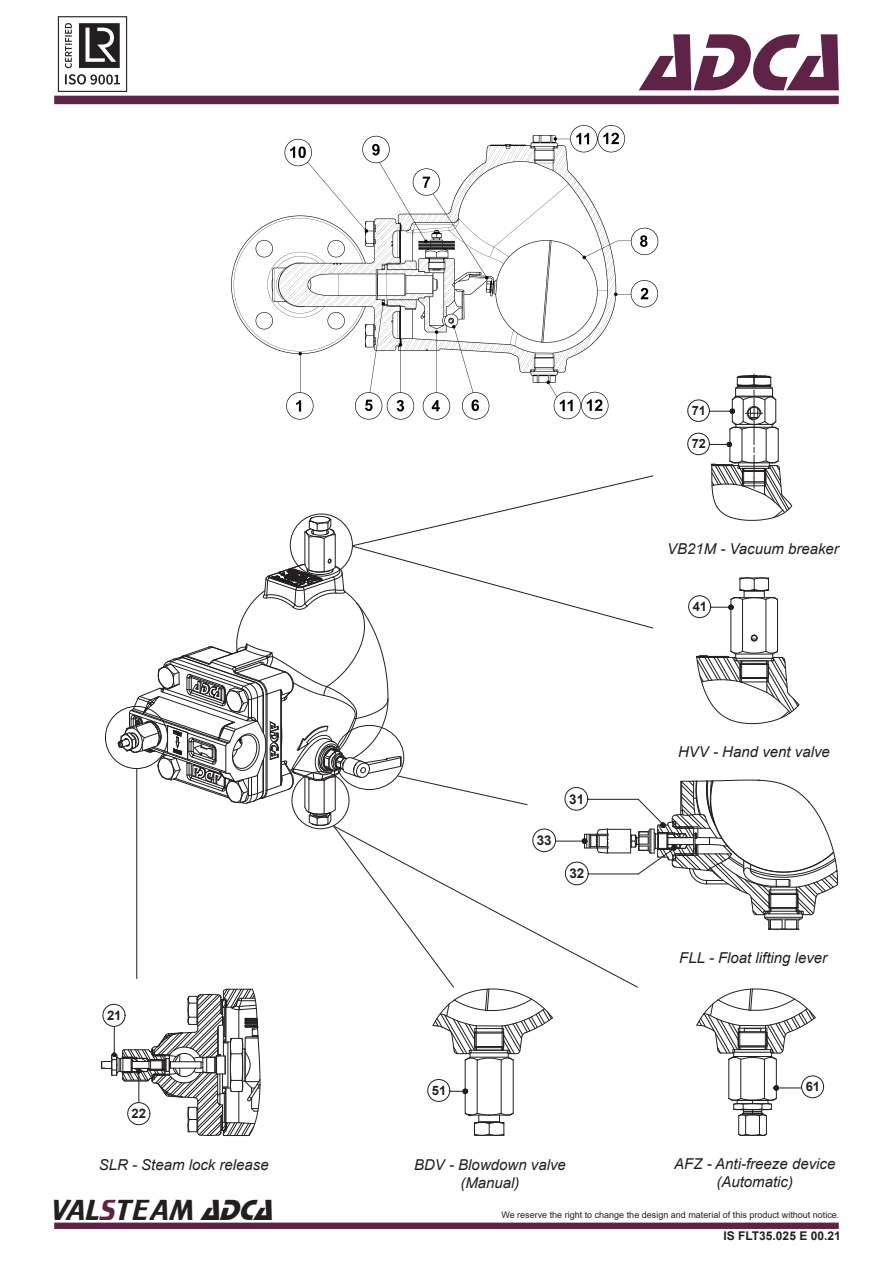
<style>
.page{position:relative;width:893px;height:1263px;background:#fff}
.page>*{position:absolute;margin:0;border:0;box-sizing:border-box;transform-origin:0 0}
.t1{font:italic 84px "Stop D";color:#5f2348}
.t2{font:30px "Trekker";color:#231f20}
.t3{font:italic 15px "Arial";color:#231f20}
.t4{font:700 13.35px "Arial";color:#231f20}
.t5{font:700 13.05px "Arial";color:#231f20}
.t6{font:700 12.9px "Arial";color:#231f20}
.t7{font:700 12.75px "Arial";color:#231f20}
.t8{font:700 12px "Arial";color:#231f20}
.t9{font:9px "Arial";color:#231f20}
.s1{color:#5f2348}
.s2{font-family:"Stop D";font-style:italic}
</style>
<div class="page">
<div style="left:54px;top:96px;width:785px;height:8px;background:#5e2348"></div>
<div style="left:54px;top:1222px;width:785px;height:7px;background:#5f2348;border:2px solid #5f2348"></div>
<img style="left:57px;top:16px;width:71px;height:76px">
<img style="left:232px;top:125px;width:427px;height:249px">
<svg style="left:101px;top:374px;width:738px;height:762px"></svg>
<p class="t5" style="left:107px;top:1006px;width:16px">21</p>
<p class="t5" style="left:132px;top:1104px;width:16px">22</p>
<p class="t3" style="left:99px;top:1155px;width:171px">SLR - Steam lock release</p>
<p class="t2" style="left:51px;top:1193px;width:232px">VAL<span class="s1">S</span>TEAM <span class="s2">ADCA</span></p>
<h1 class="t1" style="left:640px;top:14px;width:227px">ADCA</h1>
<p class="t7" style="left:692px;top:402px;width:16px">71</p>
<p class="t7" style="left:692px;top:435px;width:16px">72</p>
<p class="t3" style="left:667px;top:539px;width:173px">VB21M - Vacuum breaker</p>
<p class="t6" style="left:693px;top:598px;width:16px">41</p>
<p class="t6" style="left:432px;top:1081px;width:16px">51</p>
<p class="t4" style="left:537px;top:831px;width:16px">33</p>
<p class="t4" style="left:569px;top:789px;width:16px">31</p>
<p class="t4" style="left:569px;top:864px;width:16px">32</p>
<p class="t3" style="left:414px;top:1155px;width:153px">BDV - Blowdown valve</p>
<p class="t3" style="left:460px;top:1173px;width:61px">(Manual)</p>
<p class="t3" style="left:678px;top:742px;width:153px">HVV - Hand vent valve</p>
<p class="t3" style="left:679px;top:948px;width:149px">FLL - Float lifting lever</p>
<p class="t6" style="left:806px;top:1078px;width:16px">61</p>
<p class="t3" style="left:674px;top:1153px;width:163px">AFZ - Anti-freeze device</p>
<p class="t3" style="left:716px;top:1171px;width:78px">(Automatic)</p>
<p class="t9" style="left:501px;top:1209px;width:340px">We reserve the right to change the design and material of this product without notice.</p>
<p class="t8" style="left:723px;top:1227px;width:119px">IS FLT35.025 E 00.21</p>
</div>
